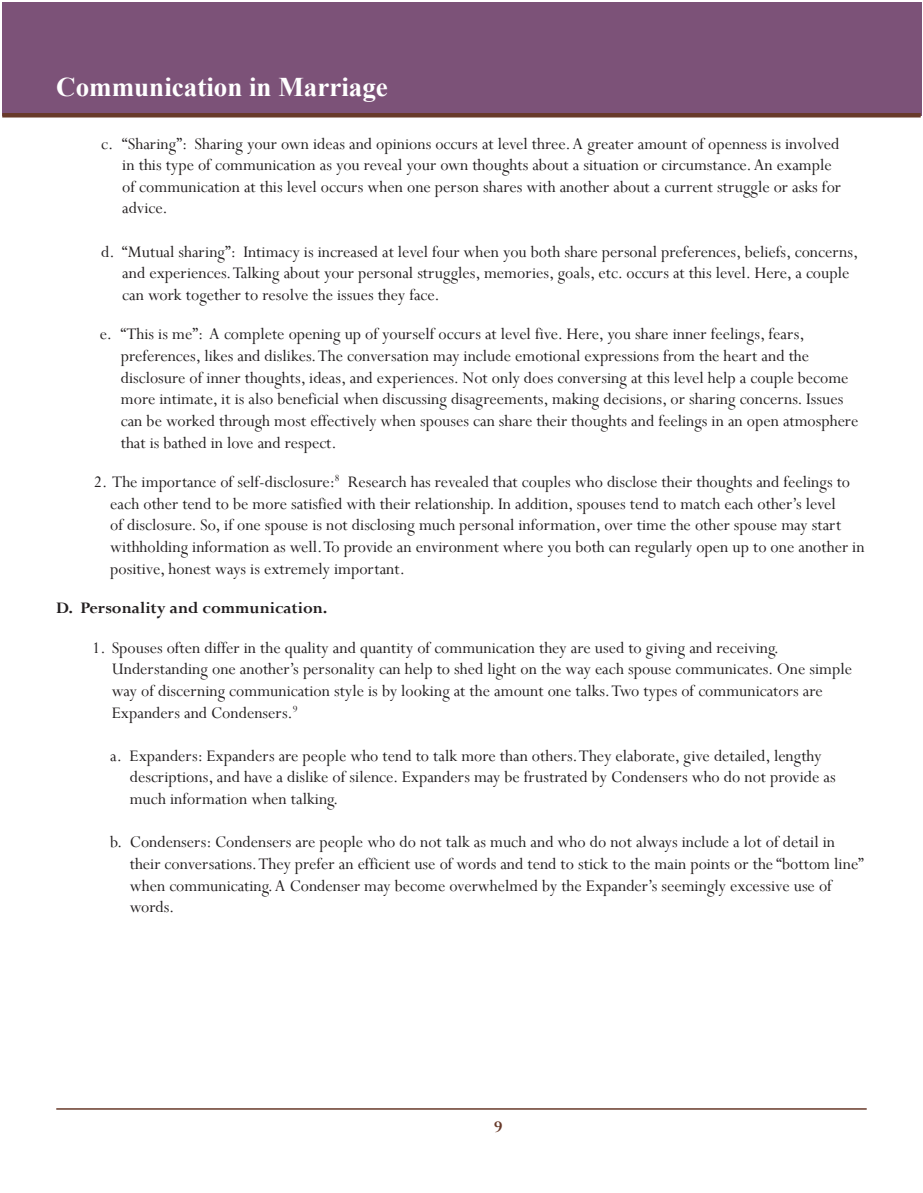
<style>
.page{position:relative;width:923px;height:1193px;background:#fff}
.page>*{position:absolute;margin:0;border:0;box-sizing:border-box;transform-origin:0 0}
.t1{font:700 27px "Times New Roman";color:#fff}
.Main_Body{font:18px/21.6px "Perpetua";color:#231f20}
.headers_within_main{font:18px/21.6px "Perpetua";color:#231f20}
.Sub_Headers__A__B__C{font:700 18px "Perpetua";color:#231f20}
.t2{font:700 18px "Perpetua";color:#683a2a}
</style>
<div class="page">
<div style="left:2px;top:2px;width:919px;height:113px;background:#7c5278"></div>
<hr style="left:56px;top:1108px;width:810px;height:1px;background:#683a2a">
<hr style="left:2px;top:113px;width:918px;height:4px;background:#683a2a">
<h1 class="t1" style="left:56px;top:68px;width:333px">Communication in Marriage</h1>
<p class="Main_Body" style="left:122px;top:132px;width:720px;text-indent:-21px">c. “Sharing”: Sharing your own ideas and opinions occurs at level three. A greater amount of openness is involved in this type of communication as you reveal your own thoughts about a situation or circumstance. An example of communication at this level occurs when one person shares with another about a current struggle or asks for advice.</p>
<p class="Main_Body" style="left:122px;top:240px;width:737px;text-indent:-21px">d. “Mutual sharing”: Intimacy is increased at level four when you both share personal preferences, beliefs, concerns, and experiences. Talking about your personal struggles, memories, goals, etc. occurs at this level. Here, a couple can work together to resolve the issues they face.</p>
<p class="Main_Body" style="left:121px;top:323px;width:739px;text-indent:-21px">e. “This is me”: A complete opening up of yourself occurs at level five. Here, you share inner feelings, fears, preferences, likes and dislikes. The conversation may include emotional expressions from the heart and the disclosure of inner thoughts, ideas, and experiences. Not only does conversing at this level help a couple become more intimate, it is also beneficial when discussing disagreements, making decisions, or sharing concerns. Issues can be worked through most effectively when spouses can share their thoughts and feelings in an open atmosphere that is bathed in love and respect.</p>
<p class="headers_within_main" style="left:110px;top:471px;width:755px;text-indent:-16px">2. The importance of self-disclosure:<sup>8</sup> Research has revealed that couples who disclose their thoughts and feelings to each other tend to be more satisfied with their relationship. In addition, spouses tend to match each other’s level<br>of disclosure. So, if one spouse is not disclosing much personal information, over time the other spouse may start withholding information as well. To provide an environment where you both can regularly open up to one another in positive, honest ways is extremely important.</p>
<p class="Sub_Headers__A__B__C" style="left:56px;top:596px;width:273px">D. Personality and communication.</p>
<p class="headers_within_main" style="left:112px;top:636px;width:741px;text-indent:-20px">1. Spouses often differ in the quality and quantity of communication they are used to giving and receiving.<br>Understanding one another’s personality can help to shed light on the way each spouse communicates. One simple way of discerning communication style is by looking at the amount one talks. Two types of communicators are Expanders and Condensers.<sup>9</sup></p>
<p class="Main_Body" style="left:130px;top:744px;width:707px;text-indent:-20px">a. Expanders: Expanders are people who tend to talk more than others. They elaborate, give detailed, lengthy descriptions, and have a dislike of silence. Expanders may be frustrated by Condensers who do not provide as much information when talking.</p>
<p class="Main_Body" style="left:130px;top:831px;width:735px;text-indent:-20px">b. Condensers: Condensers are people who do not talk as much and who do not always include a lot of detail in their conversations. They prefer an efficient use of words and tend to stick to the main points or the “bottom line” when communicating. A Condenser may become overwhelmed by the Expander’s seemingly excessive use of words.</p>
<p class="t2" style="left:494px;top:1115px;width:10px">9</p>
</div>
